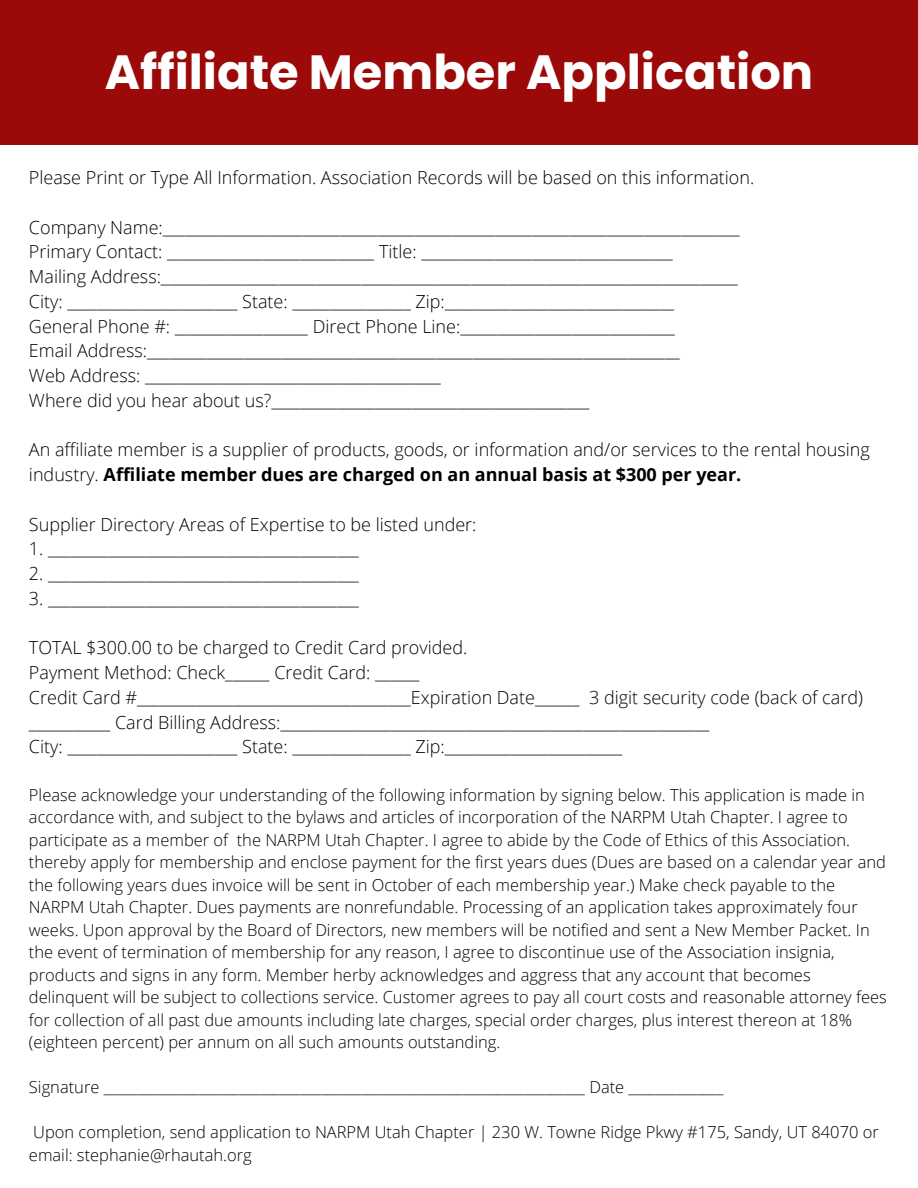
<style>
.page{position:relative;width:918px;height:1188px;background:#fff}
.page>*{position:absolute;margin:0;border:0;box-sizing:border-box;transform-origin:0 0}
.t1{font:700 48px "Poppins";color:#fff}
.t2{font:300 18px/24.8px "Open Sans";color:#000}
.t3{font:300 16.5px/22.5px "Open Sans";color:#000}
.s1{font-weight:700}
</style>
<div class="page">
<div style="left:0;top:0;width:918px;height:145px;background:#9b0909"></div>
<p class="t1" style="left:105px;top:38px;width:710px">Affiliate Member Application</p>
<h1 class="t2" style="left:29px;top:165px;width:727px">Please Print or Type All Information. Association Records will be based on this information.</h1>
<p class="t2" style="left:29px;top:214px;width:712px">Company Name:______________________________________________________________________________</p>
<p class="t2" style="left:29px;top:239px;width:645px">Primary Contact: ____________________________ Title: __________________________________</p>
<p class="t2" style="left:29px;top:264px;width:711px">Mailing Address:______________________________________________________________________________</p>
<p class="t2" style="left:29px;top:289px;width:647px">City: _______________________ State: ________________ Zip:_______________________________</p>
<p class="t2" style="left:29px;top:313px;width:647px">General Phone #: __________________ Direct Phone Line:_____________________________</p>
<p class="t2" style="left:29px;top:338px;width:652px">Email Address:________________________________________________________________________</p>
<p class="t2" style="left:29px;top:363px;width:413px">Web Address: ________________________________________</p>
<p class="t2" style="left:29px;top:388px;width:562px">Where did you hear about us?___________________________________________</p>
<p class="t2" style="left:29px;top:437px;width:842px">An affiliate member is a supplier of products, goods, or information and/or services to the rental housing industry. <span class="s1">Affiliate member dues are charged on an annual basis at $300 per year.</span></p>
<p class="t2" style="left:29px;top:511px;width:449px">Supplier Directory Areas of Expertise to be listed under:</p>
<p class="t2" style="left:29px;top:536px;width:331px">1. __________________________________________</p>
<p class="t2" style="left:29px;top:561px;width:331px">2. __________________________________________</p>
<p class="t2" style="left:29px;top:586px;width:331px">3. __________________________________________</p>
<p class="t2" style="left:29px;top:635px;width:440px">TOTAL $300.00 to be charged to Credit Card provided.</p>
<p class="t2" style="left:29px;top:660px;width:392px">Payment Method: Check______ Credit Card: ______</p>
<p class="t2" style="left:29px;top:685px;width:835px">Credit Card #_____________________________________Expiration Date______ 3 digit security code (back of card) ___________ Card Billing Address:__________________________________________________________</p>
<p class="t2" style="left:29px;top:734px;width:595px">City: _______________________ State: ________________ Zip:________________________</p>
<p class="t3" style="left:29px;top:783px;width:859px">Please acknowledge your understanding of the following information by signing below. This application is made in accordance with, and subject to the bylaws and articles of incorporation of the NARPM Utah Chapter. I agree to participate as a member of the NARPM Utah Chapter. I agree to abide by the Code of Ethics of this Association. thereby apply for membership and enclose payment for the first years dues (Dues are based on a calendar year and the following years dues invoice will be sent in October of each membership year.) Make check payable to the NARPM Utah Chapter. Dues payments are nonrefundable. Processing of an application takes approximately four weeks. Upon approval by the Board of Directors, new members will be notified and sent a New Member Packet. In the event of termination of membership for any reason, I agree to discontinue use of the Association insignia, products and signs in any form. Member herby acknowledges and aggress that any account that becomes delinquent will be subject to collections service. Customer agrees to pay all court costs and reasonable attorney fees for collection of all past due amounts including late charges, special order charges, plus interest thereon at 18% (eighteen percent) per annum on all such amounts outstanding.</p>
<p class="t3" style="left:29px;top:1075px;width:696px">Signature _______________________________________________________________________ Date ______________</p>
<p class="t3" style="left:29px;top:1120px;width:851px">Upon completion, send application to NARPM Utah Chapter | 230 W. Towne Ridge Pkwy #175, Sandy, UT 84070 or email: stephanie@rhautah.org</p>
</div>
